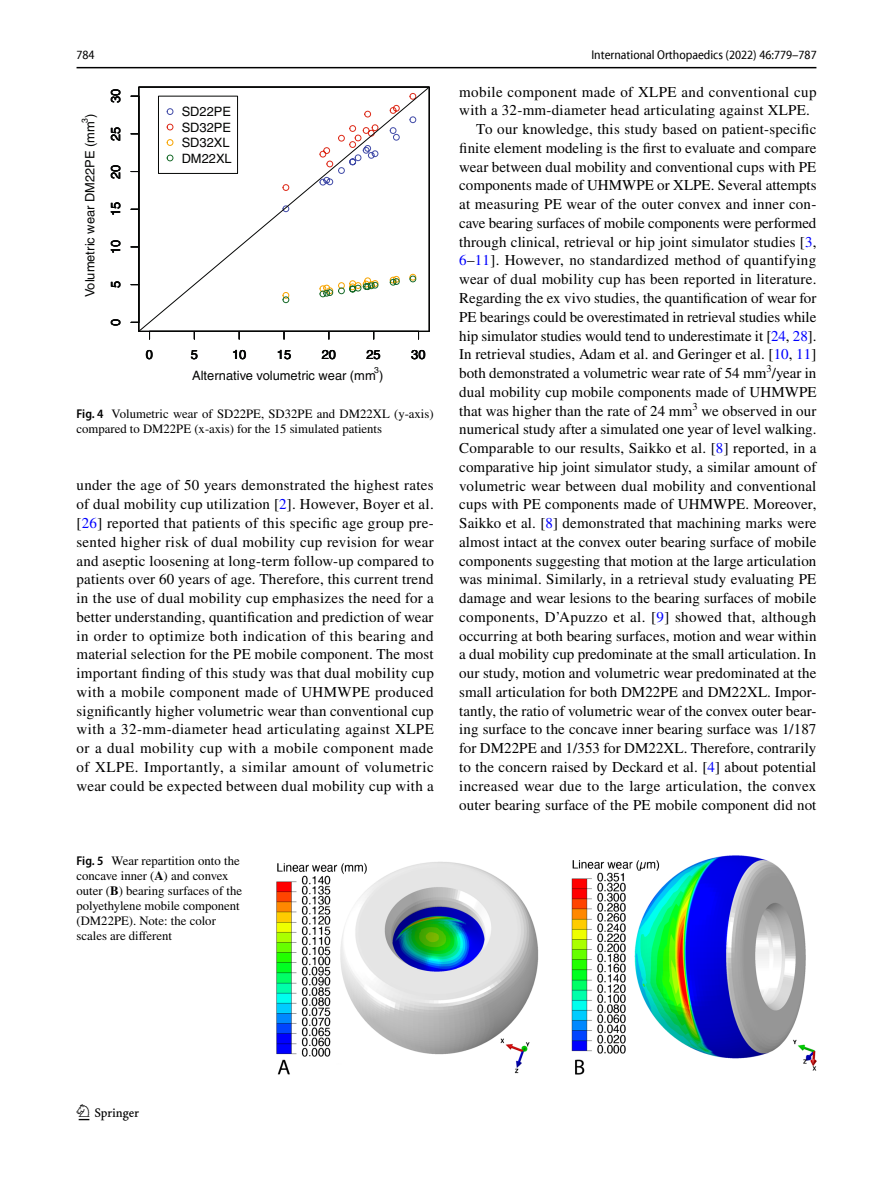
<style>
.page{position:relative;width:893px;height:1187px;background:#fff}
.page>*{position:absolute;margin:0;border:0;box-sizing:border-box;transform-origin:0 0}
.t1{font:22.5px "Springnew Regular 2";color:#000}
.t2{font:15px/18.8px "STIX";letter-spacing:.005em;color:#000;text-align:justify}
.t3{font:15px "STIX";letter-spacing:.025em;color:#000}
.t4{font:12.9px/15.5px "Helvetica 3";color:#050605}
.t5{font:12.75px/15px "STIX";color:#000}
.t6{font:semi-condensed 12.75px "Myriad Pro Unic";color:#000}
.t7{font:8.55px "Helvetica 3";color:#050605}
.s1{font-family:"Myriad Pro";font-weight:600;font-stretch:semi-condensed}
.s2{color:#00f}
.s3{font-weight:700}
</style>
<div class="page">
<hr style="left:77px;top:67px;width:739px;height:1px;background:#000">
<svg style="left:139px;top:87px;width:290px;height:244px"></svg>
<img style="left:276px;top:855px;width:540px;height:218px">
<p class="t6" style="left:77px;top:50px;width:20px">784</p>
<p class="t6" style="left:591px;top:50px;width:227px">International Orthopaedics (2022) 46:779–787</p>
<p class="t4" style="left:82px;top:297px;width:185px;rotate:-90deg">Volumetric wear DM22PE (mm )</p>
<p class="t7" style="left:80px;top:123px;width:6px;rotate:-90deg">3</p>
<p class="t4" style="left:108px;top:103px;width:16px;rotate:-90deg">30</p>
<p class="t4" style="left:108px;top:141px;width:16px;rotate:-90deg">25</p>
<p class="t4" style="left:108px;top:179px;width:16px;rotate:-90deg">20</p>
<p class="t4" style="left:108px;top:216px;width:16px;rotate:-90deg">15</p>
<p class="t4" style="left:108px;top:254px;width:16px;rotate:-90deg">10</p>
<p class="t4" style="left:108px;top:288px;width:9px;rotate:-90deg">5</p>
<p class="t4" style="left:108px;top:326px;width:9px;rotate:-90deg">0</p>
<p class="t4" style="left:182px;top:104px;width:52px">SD22PE<br>SD32PE<br>SD32XL<br>DM22XL</p>
<p class="t4" style="left:146px;top:347px;width:9px">0</p>
<p class="t4" style="left:191px;top:347px;width:9px">5</p>
<p class="t4" style="left:232px;top:347px;width:16px">10</p>
<p class="t4" style="left:277px;top:347px;width:16px">15</p>
<p class="t4" style="left:322px;top:347px;width:16px">20</p>
<p class="t4" style="left:366px;top:347px;width:16px">25</p>
<p class="t4" style="left:411px;top:347px;width:16px">30</p>
<p class="t7" style="left:374px;top:365px;width:6px">3</p>
<p class="t4" style="left:192px;top:367px;width:193px">Alternative volumetric wear (mm )</p>
<p class="t5" style="left:77px;top:407px;width:359px"><span class="s1">Fig. 4</span> Volumetric wear of SD22PE, SD32PE and DM22XL (y-axis) compared to DM22PE (x-axis) for the 15 simulated patients</p>
<p class="t2" style="left:77px;top:477px;width:359px">under the age of 50 years demonstrated the highest rates of dual mobility cup utilization [<span class="s2">2</span>]. However, Boyer et al. [<span class="s2">26</span>] reported that patients of this specific age group pre&shy;sented higher risk of dual mobility cup revision for wear and aseptic loosening at long-term follow-up compared to patients over 60 years of age. Therefore, this current trend in the use of dual mobility cup emphasizes the need for a better understanding, quantification and prediction of wear in order to optimize both indication of this bearing and material selection for the PE mobile component. The most important finding of this study was that dual mobility cup with a mobile component made of UHMWPE produced significantly higher volumetric wear than conventional cup with a 32-mm-diameter head articulating against XLPE or a dual mobility cup with a mobile component made of XLPE. Importantly, a similar amount of volumetric wear could be expected between dual mobility cup with a</p>
<p class="t5" style="left:77px;top:854px;width:167px"><span class="s1">Fig. 5</span> Wear repartition onto the concave inner (<span class="s3">A</span>) and convex outer (<span class="s3">B</span>) bearing surfaces of the polyethylene mobile component (DM22PE). Note: the color scales are different</p>
<p class="t3" style="left:459px;top:81px;width:359px">mobile component made of XLPE and conventional cup</p>
<p class="t2" style="left:459px;top:102px;width:352px">with a 32-mm-diameter head articulating against XLPE.</p>
<p class="t2" style="left:476px;top:121px;width:342px">To our knowledge, this study based on patient-specific</p>
<p class="t2" style="left:459px;top:139px;width:359px">finite element modeling is the first to evaluate and compare</p>
<p class="t2" style="left:459px;top:158px;width:359px">wear between dual mobility and conventional cups with PE</p>
<p class="t2" style="left:459px;top:177px;width:359px">components made of UHMWPE or XLPE. Several attempts</p>
<p class="t2" style="left:459px;top:196px;width:359px">at measuring PE wear of the outer convex and inner con-</p>
<p class="t2" style="left:459px;top:214px;width:359px">cave bearing surfaces of mobile components were performed</p>
<p class="t2" style="left:459px;top:233px;width:359px">through clinical, retrieval or hip joint simulator studies [<span class="s2">3</span>,</p>
<p class="t2" style="left:459px;top:252px;width:358px"><span class="s2">6</span>–<span class="s2">11</span>]. However, no standardized method of quantifying</p>
<p class="t2" style="left:459px;top:271px;width:359px">wear of dual mobility cup has been reported in literature.</p>
<p class="t2" style="left:459px;top:289px;width:359px">Regarding the ex vivo studies, the quantification of wear for</p>
<p class="t2" style="left:459px;top:308px;width:359px">PE bearings could be overestimated in retrieval studies while</p>
<p class="t2" style="left:459px;top:327px;width:359px">hip simulator studies would tend to underestimate it [<span class="s2">24</span>, <span class="s2">28</span>].</p>
<p class="t2" style="left:459px;top:346px;width:359px">In retrieval studies, Adam et al. and Geringer et al. [<span class="s2">10</span>, <span class="s2">11</span>]</p>
<p class="t2" style="left:459px;top:364px;width:359px">both demonstrated a volumetric wear rate of 54 mm<sup>3</sup>/year in</p>
<p class="t2" style="left:459px;top:383px;width:359px">dual mobility cup mobile components made of UHMWPE</p>
<p class="t2" style="left:459px;top:402px;width:359px">that was higher than the rate of 24 mm<sup>3</sup> we observed in our</p>
<p class="t2" style="left:459px;top:421px;width:359px">numerical study after a simulated one year of level walking.</p>
<p class="t2" style="left:459px;top:439px;width:359px">Comparable to our results, Saikko et al. [<span class="s2">8</span>] reported, in a</p>
<p class="t2" style="left:459px;top:458px;width:359px">comparative hip joint simulator study, a similar amount of</p>
<p class="t2" style="left:459px;top:477px;width:359px">volumetric wear between dual mobility and conventional</p>
<p class="t2" style="left:459px;top:496px;width:359px">cups with PE components made of UHMWPE. Moreover,</p>
<p class="t2" style="left:459px;top:514px;width:359px">Saikko et al. [<span class="s2">8</span>] demonstrated that machining marks were</p>
<p class="t2" style="left:459px;top:533px;width:359px">almost intact at the convex outer bearing surface of mobile</p>
<p class="t2" style="left:459px;top:552px;width:359px">components suggesting that motion at the large articulation</p>
<p class="t2" style="left:459px;top:571px;width:359px">was minimal. Similarly, in a retrieval study evaluating PE</p>
<p class="t2" style="left:459px;top:589px;width:359px">damage and wear lesions to the bearing surfaces of mobile</p>
<p class="t3" style="left:459px;top:606px;width:359px">components, D’Apuzzo et al. [<span class="s2">9</span>] showed that, although</p>
<p class="t2" style="left:459px;top:627px;width:359px">occurring at both bearing surfaces, motion and wear within</p>
<p class="t2" style="left:459px;top:646px;width:359px">a dual mobility cup predominate at the small articulation. In</p>
<p class="t2" style="left:459px;top:664px;width:359px">our study, motion and volumetric wear predominated at the</p>
<p class="t2" style="left:459px;top:683px;width:359px">small articulation for both DM22PE and DM22XL. Impor-</p>
<p class="t2" style="left:459px;top:702px;width:359px">tantly, the ratio of volumetric wear of the convex outer bear-</p>
<p class="t2" style="left:459px;top:721px;width:359px">ing surface to the concave inner bearing surface was 1/187</p>
<p class="t2" style="left:459px;top:739px;width:358px">for DM22PE and 1/353 for DM22XL. Therefore, contrarily</p>
<p class="t2" style="left:459px;top:758px;width:359px">to the concern raised by Deckard et al. [<span class="s2">4</span>] about potential</p>
<p class="t2" style="left:459px;top:777px;width:359px">increased wear due to the large articulation, the convex</p>
<p class="t2" style="left:459px;top:796px;width:359px">outer bearing surface of the PE mobile component did not</p>
<h1 class="t1" style="left:79px;top:1104px;width:62px">1 3</h1>
</div>
